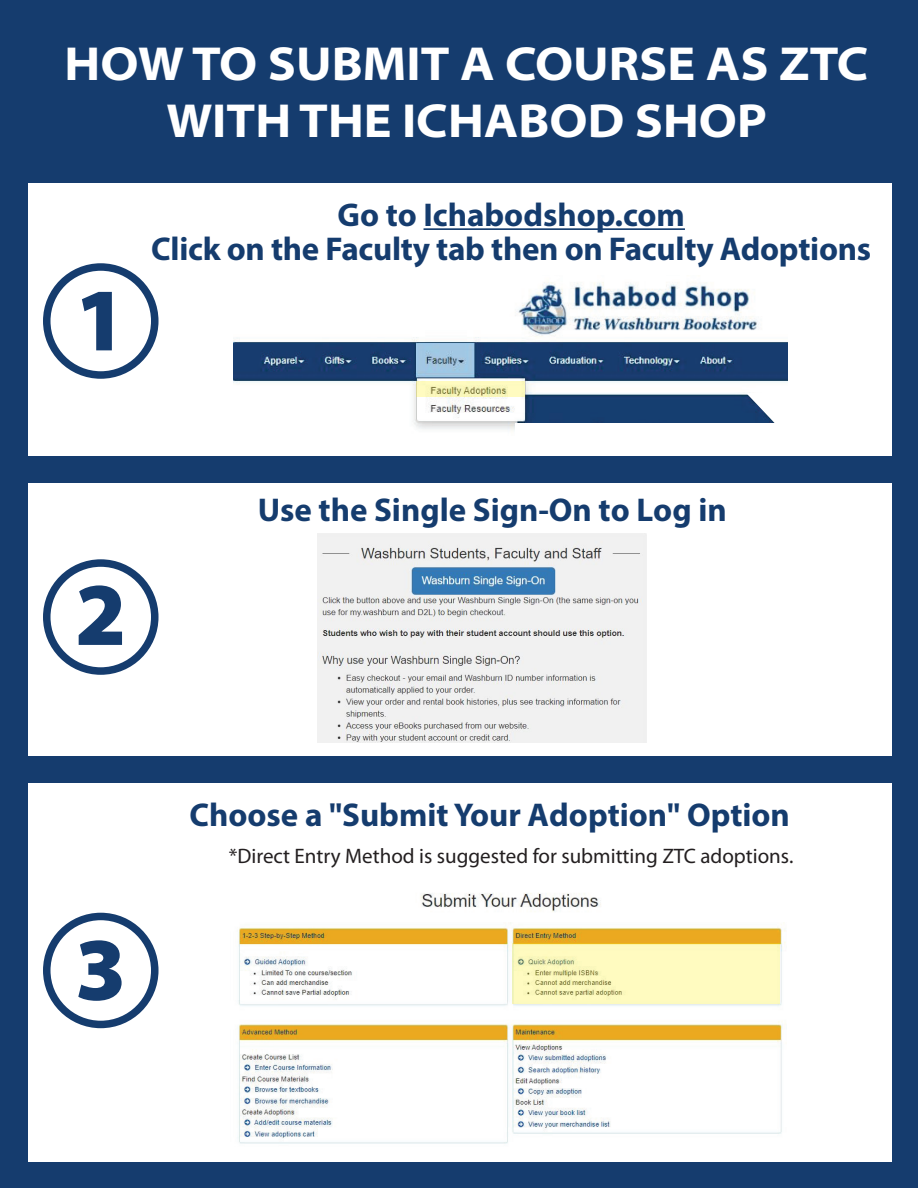
<style>
.page{position:relative;width:918px;height:1188px;background:#153c6e}
.page>*{position:absolute;margin:0;border:0;box-sizing:border-box;transform-origin:0 0}
.t1{font:900 90px "Myriad Pro";color:#153c6e}
.t2{font:700 semi-expanded 48px/57.6px "Myriad Pro";color:#fff;text-align:center}
.t3{font:700 33px/34.5px "Myriad Pro";color:#153c6e;text-align:center}
.t4{font:21px "Myriad Pro";color:#231f20}
</style>
<div class="page">
<div style="left:10px;top:184px;width:908px;height:1004px;background:#fff"></div>
<div style="left:43px;top:263px;width:116px;height:116px;border:8px solid #153c6e;border-radius:50%"></div>
<div style="left:43px;top:559px;width:116px;height:116px;border:8px solid #153c6e;border-radius:50%"></div>
<div style="left:43px;top:913px;width:116px;height:115px;border:8px solid #153c6e;border-radius:50%"></div>
<img style="left:238px;top:893px;width:548px;height:251px">
<hr style="left:424px;top:228px;width:261px;height:2px;background:#153c6e">
<img style="left:234px;top:282px;width:553px;height:148px">
<div style="left:515px;top:423px;width:334px;height:30px;background:#fff"></div>
<svg style="left:746px;top:389px;width:41px;height:34px"></svg>
<svg style="left:416px;top:382px;width:108px;height:15px;background:#ebe8ac"></svg>
<div style="left:1px;top:456px;width:917px;height:27px;background:#153c6e"></div>
<div style="left:1px;top:756px;width:917px;height:27px;background:#153c6e"></div>
<div style="left:1px;top:1162px;width:917px;height:26px;background:#153c6e"></div>
<div style="left:892px;top:1px;width:26px;height:1187px;background:#153c6e"></div>
<div style="left:0;top:1px;width:27px;height:1187px;background:#153c6e"></div>
<svg style="left:513px;top:944px;width:267px;height:60px;background:#f9f5ba"></svg>
<img style="left:317px;top:533px;width:329px;height:209px">
<h2 class="t2" style="left:65px;top:33px;width:806px">HOW TO SUBMIT A COURSE AS ZTC<br>WITH THE ICHABOD SHOP</h2>
<h1 class="t1" style="left:75px;top:260px;width:53px">1</h1>
<p class="t3" style="left:151px;top:196px;width:721px">Go to Ichabodshop.com<br>Click on the Faculty tab then on Faculty Adoptions</p>
<h1 class="t1" style="left:75px;top:554px;width:53px">2</h1>
<p class="t3" style="left:258px;top:493px;width:470px">Use the Single Sign-On to Log in</p>
<h1 class="t1" style="left:75px;top:909px;width:53px">3</h1>
<p class="t3" style="left:190px;top:797px;width:602px">Choose a "Submit Your Adoption" Option</p>
<p class="t4" style="left:229px;top:843px;width:566px">*Direct Entry Method is suggested for submitting ZTC adoptions.</p>
</div>
